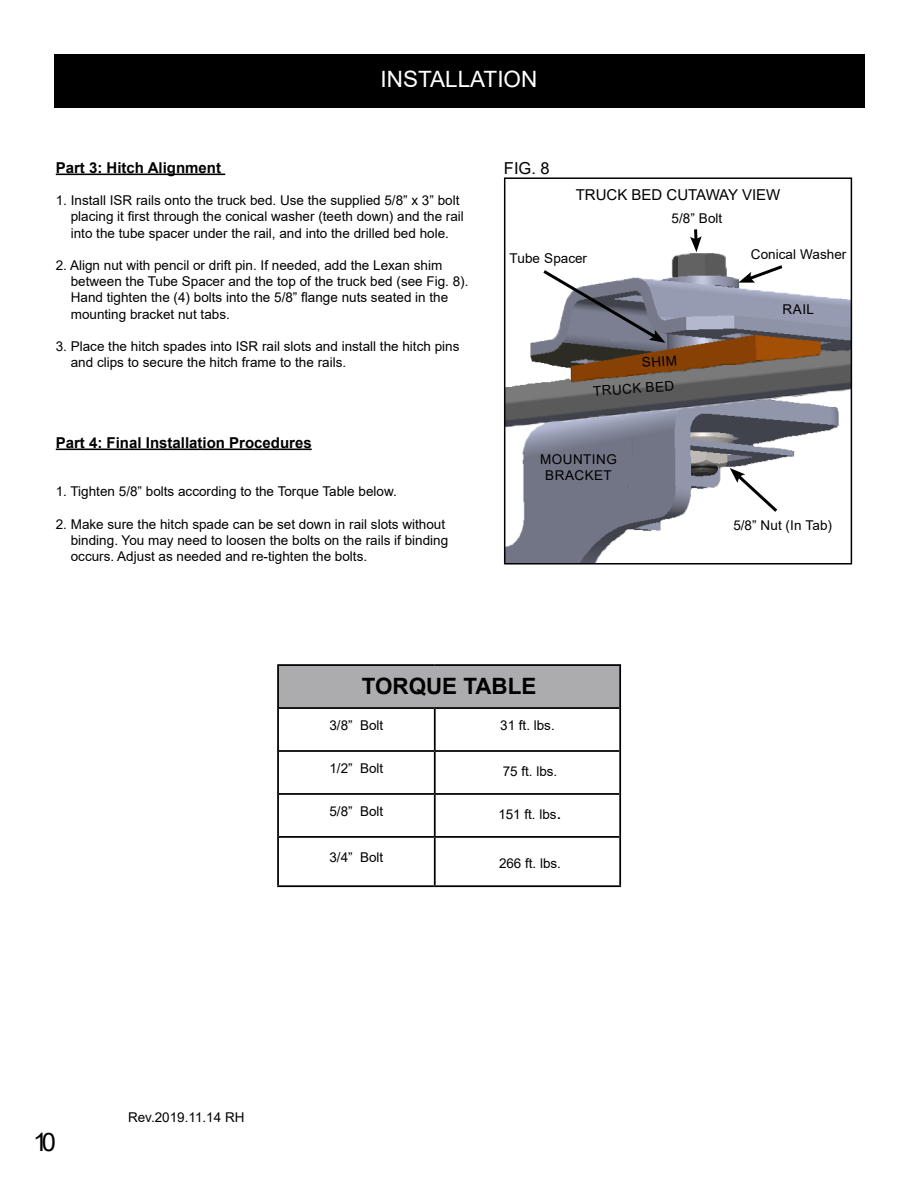
<style>
.page{position:relative;width:918px;height:1188px;background:#fff}
.page>*{position:absolute;margin:0;border:0;box-sizing:border-box;transform-origin:0 0}
.t1{font:25.5px "Arial";color:#000}
.t2{font:22.5px "Arial";color:#fff}
.t3{font:700 22.5px "Arial";color:#000}
.t4{font:16.5px "Arial";color:#000}
.t5{font:700 15px "Arial";color:#000}
.t6{font:15px "Arial";color:#000}
.t7{font:13.5px/16.2px "Arial";color:#000}
.t8{font:13.5px/16.2px "Arial";letter-spacing:.035em;color:#000;text-align:center}
.s1{font-size:18.3px}
</style>
<div class="page">
<img style="left:507px;top:253px;width:342px;height:309px">
<div style="left:504px;top:177px;width:348px;height:388px;border:2px solid #000"></div>
<div style="left:54px;top:54px;width:810px;height:54px;background:#000"></div>
<hr style="left:56px;top:174px;width:169px;height:1px;background:#000">
<hr style="left:56px;top:449px;width:256px;height:1px;background:#000">
<div style="left:278px;top:665px;width:342px;height:43px;background:#acabae"></div>
<hr style="left:277px;top:664px;width:158px;height:2px;background:#000">
<hr style="left:435px;top:664px;width:186px;height:2px;background:#000">
<hr style="left:279px;top:707px;width:156px;height:2px;background:#000">
<hr style="left:435px;top:707px;width:184px;height:2px;background:#000">
<hr style="left:279px;top:750px;width:156px;height:2px;background:#000">
<hr style="left:435px;top:750px;width:184px;height:2px;background:#000">
<hr style="left:279px;top:793px;width:156px;height:2px;background:#000">
<hr style="left:435px;top:793px;width:184px;height:2px;background:#000">
<hr style="left:279px;top:836px;width:156px;height:2px;background:#000">
<hr style="left:435px;top:836px;width:184px;height:2px;background:#000">
<hr style="left:277px;top:885px;width:158px;height:2px;background:#000">
<hr style="left:435px;top:885px;width:186px;height:2px;background:#000">
<hr style="left:277px;top:666px;width:2px;height:42px;background:#000">
<hr style="left:619px;top:666px;width:2px;height:42px;background:#000">
<hr style="left:277px;top:708px;width:2px;height:43px;background:#000">
<hr style="left:434px;top:709px;width:2px;height:41px;background:#000">
<hr style="left:619px;top:708px;width:2px;height:43px;background:#000">
<hr style="left:277px;top:751px;width:2px;height:43px;background:#000">
<hr style="left:434px;top:752px;width:2px;height:41px;background:#000">
<hr style="left:619px;top:751px;width:2px;height:43px;background:#000">
<hr style="left:277px;top:794px;width:2px;height:43px;background:#000">
<hr style="left:434px;top:795px;width:2px;height:41px;background:#000">
<hr style="left:619px;top:794px;width:2px;height:43px;background:#000">
<hr style="left:277px;top:837px;width:2px;height:48px;background:#000">
<hr style="left:434px;top:838px;width:2px;height:47px;background:#000">
<hr style="left:619px;top:837px;width:2px;height:48px;background:#000">
<svg style="left:540px;top:267px;width:125px;height:76px"></svg>
<div style="left:718px;top:517px;width:129px;height:17px;background:#fff"></div>
<svg style="left:738px;top:263px;width:48px;height:20px"></svg>
<svg style="left:690px;top:229px;width:12px;height:23px"></svg>
<svg style="left:730px;top:468px;width:50px;height:47px"></svg>
<h2 class="t2" style="left:381px;top:63px;width:158px">INSTALLATION</h2>
<h2 class="t2" style="left:388px;top:63px;width:158px">INSTALLATION</h2>
<p class="t5" style="left:56px;top:157px;width:167px">Part 3: Hitch Alignment</p>
<p class="t7" style="left:71px;top:192px;width:395px;text-indent:-15px">1. Install ISR rails onto the truck bed. Use the supplied 5/8” x 3” bolt placing it first through the conical washer (teeth down) and the rail into the tube spacer under the rail, and into the drilled bed hole.</p>
<p class="t7" style="left:71px;top:257px;width:399px;text-indent:-15px">2. Align nut with pencil or drift pin. If needed, add the Lexan shim between the Tube Spacer and the top of the truck bed (see Fig. 8).<br>Hand tighten the (4) bolts into the 5/8” flange nuts seated in the mounting bracket nut tabs.</p>
<p class="t7" style="left:71px;top:338px;width:390px;text-indent:-15px">3. Place the hitch spades into ISR rail slots and install the hitch pins and clips to secure the hitch frame to the rails.</p>
<p class="t5" style="left:56px;top:432px;width:257px">Part 4: Final Installation Procedures</p>
<p class="t7" style="left:56px;top:483px;width:342px">1. Tighten 5/8” bolts according to the Torque Table below.</p>
<p class="t7" style="left:71px;top:516px;width:379px;text-indent:-15px">2. Make sure the hitch spade can be set down in rail slots without binding. You may need to loosen the bolts on the rails if binding occurs. Adjust as needed and re-tighten the bolts.</p>
<p class="t4" style="left:504px;top:157px;width:47px">FIG. 8</p>
<p class="t6" style="left:576px;top:184px;width:206px">TRUCK BED CUTAWAY VIEW</p>
<p class="t7" style="left:672px;top:210px;width:52px">5/8” Bolt</p>
<p class="t7" style="left:510px;top:250px;width:79px">Tube Spacer</p>
<p class="t7" style="left:641px;top:355px;width:37px;rotate:-4deg">SHIM</p>
<p class="t7" style="left:593px;top:383px;width:83px;rotate:-4deg">TRUCK BED</p>
<p class="t8" style="left:540px;top:451px;width:78px">MOUNTING<br>BRACKET</p>
<p class="t7" style="left:751px;top:246px;width:97px">Conical Washer</p>
<p class="t7" style="left:783px;top:301px;width:33px">RAIL</p>
<p class="t7" style="left:733px;top:517px;width:100px">5/8” Nut (In Tab)</p>
<h2 class="t3" style="left:362px;top:670px;width:176px">TORQUE TABLE</h2>
<p class="t7" style="left:330px;top:717px;width:55px">3/8” Bolt</p>
<p class="t7" style="left:500px;top:717px;width:56px">31 ft. lbs.</p>
<p class="t7" style="left:330px;top:760px;width:55px">1/2” Bolt</p>
<p class="t7" style="left:503px;top:763px;width:56px">75 ft. lbs.</p>
<p class="t7" style="left:330px;top:803px;width:55px">5/8” Bolt</p>
<p class="t7" style="left:498px;top:806px;width:65px">151 ft. lbs<span class="s1">.</span></p>
<p class="t7" style="left:330px;top:849px;width:55px">3/4” Bolt</p>
<p class="t7" style="left:499px;top:855px;width:63px">266 ft. lbs.</p>
<h1 class="t1" style="left:33px;top:1124px;width:24px">10</h1>
<p class="t7" style="left:128px;top:1109px;width:118px">Rev.2019.11.14 RH</p>
</div>
